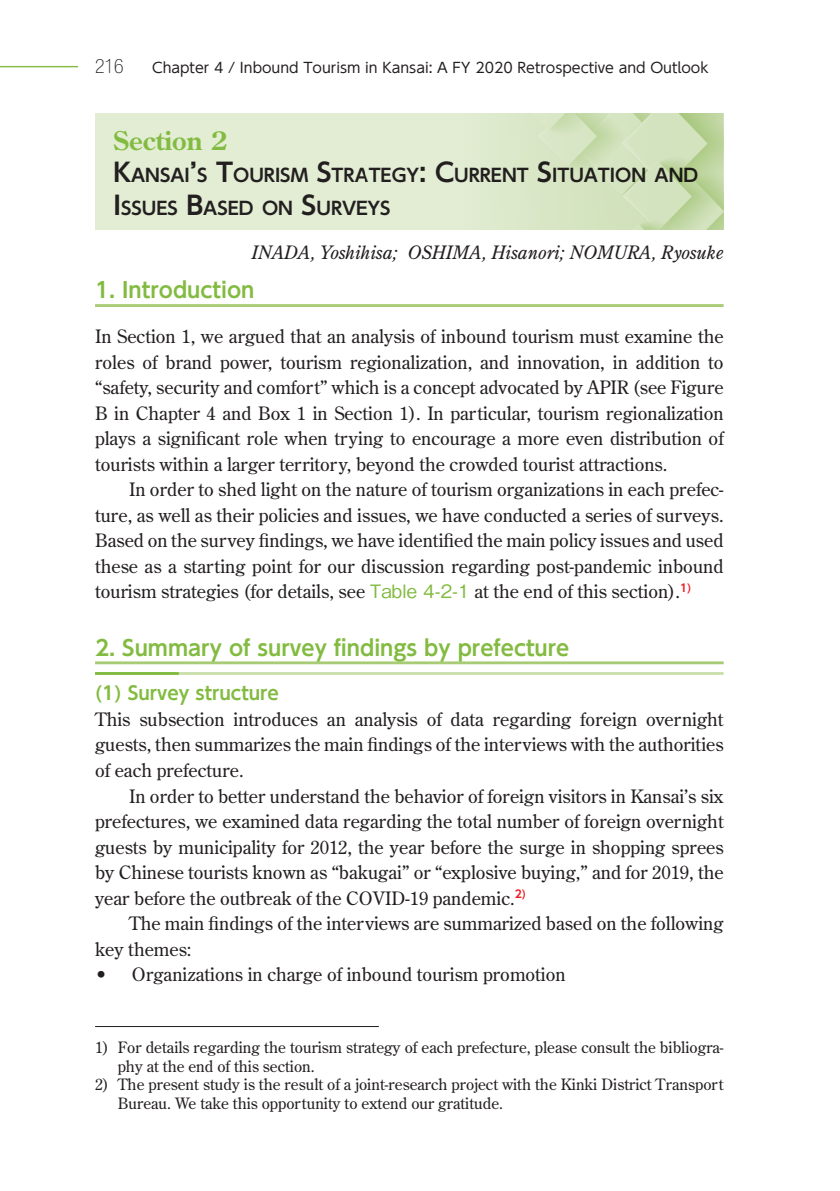
<style>
.page{position:relative;width:840px;height:1191px;background:#fff}
.page>*{position:absolute;margin:0;border:0;box-sizing:border-box;transform-origin:0 0}
.t1{font:700 25.6px "Century Old Style Std";color:#82bb40}
.t2{font:700 21.2px "UD Shin Go NT Pr 6 N De";color:#82bb40}
.t3{font:100 condensed 19.8px "Helvetica Neue LT Std";color:#231f20}
.t4{font:18.4px/25.6px "Century Old Style Std";color:#231f20;text-align:justify}
.t5{font:italic 18.4px "Century Old Style Std";color:#231f20}
.t6{font:700 18.4px "UD Shin Go NT Pr 6 N De";color:#82bb40}
.t7{font:700 17.8px/32.6px "UD Shin Go NT Pr 6 N De";color:#231f20}
.t8{font:15.6px/18.4px "Century Old Style Std";color:#231f20}
.t9{font:14.2px "UD Shin Go NT Pr 6 N";color:#231f20}
.s1{font-size:25.6px}
.s2{font-family:"Gothic BBB Pr 6 N";font-weight:500;color:#82bb40}
</style>
<div class="page">
<hr style="left:95px;top:304px;width:628px;height:3px;background:#a8cc75">
<hr style="left:95px;top:661px;width:628px;height:3px;background:#a8cc75">
<hr style="left:95px;top:672px;width:628px;height:3px;background:#cbdfac">
<hr style="left:95px;top:672px;width:84px;height:3px;background:#82bb40">
<div style="left:95px;top:113px;width:628px;height:117px;background:#e2edd3"></div>
<img style="left:519px;top:113px;width:204px;height:117px">
<hr style="left:95px;top:1026px;width:283px;height:1px;background:#231f20">
<hr style="left:0;top:66px;width:78px;height:1px;background:#82bb40">
<p class="t3" style="left:95px;top:55px;width:30px">216</p>
<p class="t9" style="left:152px;top:56px;width:557px">Chapter 4 / Inbound Tourism in Kansai: A FY 2020 Retrospective and Outlook</p>
<h1 class="t1" style="left:113px;top:123px;width:116px">Section 2</h1>
<p class="t7" style="left:113px;top:159px;width:586px"><span class="s1">K</span>ANSAI<span class="s1">’</span>S <span class="s1">T</span>OURISM <span class="s1">S</span>TRATEGY<span class="s1">: C</span>URRENT <span class="s1">S</span>ITUATION AND<br><span class="s1">I</span>SSUES <span class="s1">B</span>ASED ON <span class="s1">S</span>URVEYS</p>
<p class="t5" style="left:251px;top:241px;width:473px">INADA, Yoshihisa; OSHIMA, Hisanori; NOMURA, Ryosuke</p>
<p class="t2" style="left:95px;top:273px;width:161px">1. Introduction</p>
<p class="t4" style="left:95px;top:323px;width:629px">In Section 1, we argued that an analysis of inbound tourism must examine the roles of brand power, tourism regionalization, and innovation, in addition to “safety, security and comfort” which is a concept advocated by APIR (see Figure B in Chapter 4 and Box 1 in Section 1). In particular, tourism regionalization plays a significant role when trying to encourage a more even distribution of tourists within a larger territory, beyond the crowded tourist attractions.</p>
<p class="t4" style="left:95px;top:476px;width:629px;text-indent:34px">In order to shed light on the nature of tourism organizations in each prefec&shy;ture, as well as their policies and issues, we have conducted a series of surveys.<br>Based on the survey findings, we have identified the main policy issues and used these as a starting point for our discussion regarding post-pandemic inbound tourism strategies (for details, see <span class="s2">Table 4-2-1</span> at the end of this section).<sup>1)</sup></p>
<p class="t2" style="left:95px;top:630px;width:475px">2. Summary of survey findings by prefecture</p>
<p class="t6" style="left:95px;top:678px;width:185px">(1) Survey structure</p>
<p class="t4" style="left:95px;top:706px;width:629px">This subsection introduces an analysis of data regarding foreign overnight guests, then summarizes the main findings of the interviews with the authorities of each prefecture.</p>
<p class="t4" style="left:95px;top:782px;width:629px;text-indent:34px">In order to better understand the behavior of foreign visitors in Kansai’s six prefectures, we examined data regarding the total number of foreign overnight guests by municipality for 2012, the year before the surge in shopping sprees by Chinese tourists known as “bakugai” or “explosive buying,” and for 2019, the year before the outbreak of the COVID-19 pandemic.<sup>2)</sup></p>
<p class="t4" style="left:95px;top:910px;width:629px;text-indent:34px">The main findings of the interviews are summarized based on the following key themes:</p>
<p class="t4" style="left:95px;top:961px;width:472px">• Organizations in charge of inbound tourism promotion</p>
<p class="t8" style="left:118px;top:1038px;width:607px;text-indent:-23px">1) For details regarding the tourism strategy of each prefecture, please consult the bibliogra&shy;phy at the end of this section.</p>
<p class="t8" style="left:118px;top:1075px;width:607px;text-indent:-23px">2) The present study is the result of a joint-research project with the Kinki District Transport<br>Bureau. We take this opportunity to extend our gratitude.</p>
</div>
